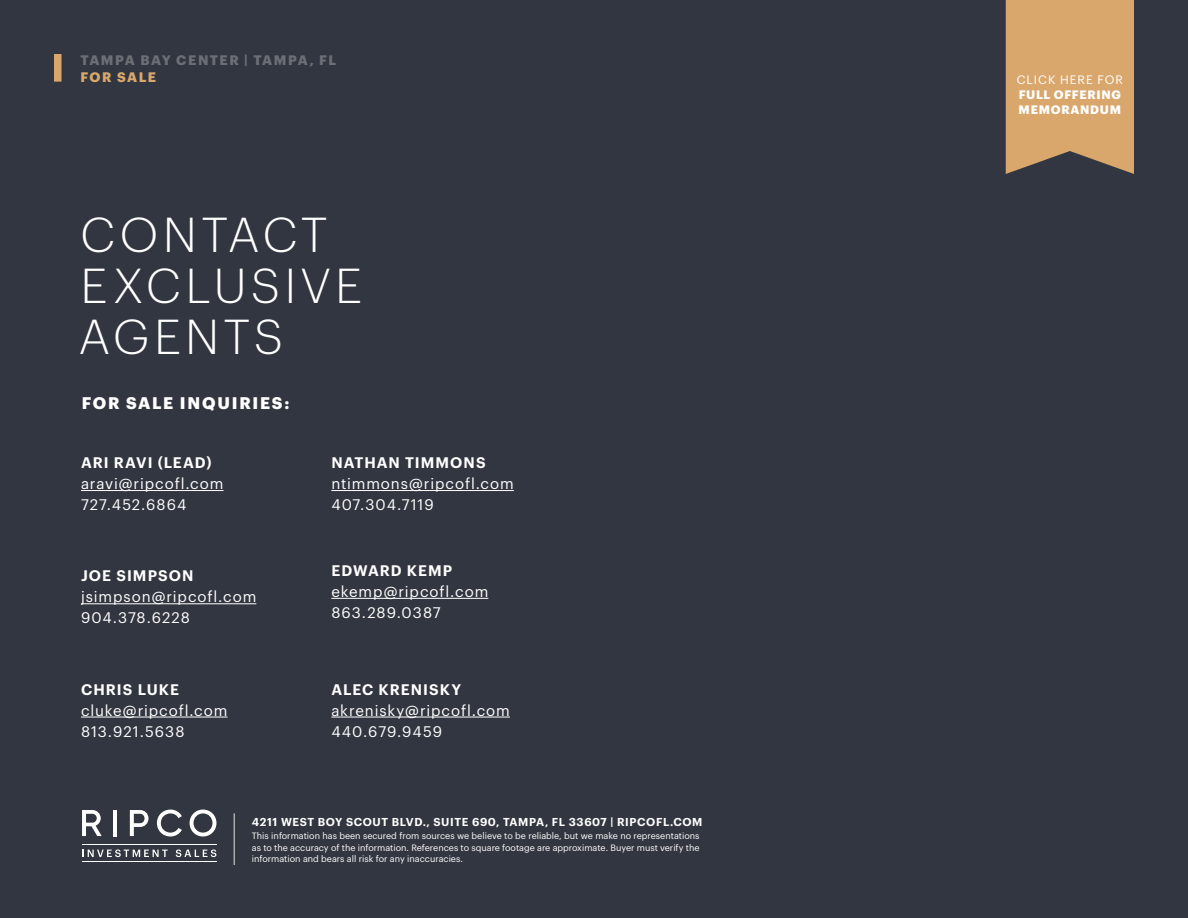
<style>
.page{position:relative;width:1188px;height:918px;background:#323640}
.page>*{position:absolute;margin:0;border:0;box-sizing:border-box;transform-origin:0 0}
.t1{font:300 48px "Graphik";letter-spacing:.09em;color:#fff}
.t2{font:700 16.5px "Graphik";letter-spacing:.105em;color:#fff}
.t3{font:15px "Graphik";letter-spacing:.065em;color:#fff}
.t4{font:600 15px "Graphik";letter-spacing:.07em;color:#fff}
.t5{font:700 13.5px "Graphik";letter-spacing:.105em;color:#6c6e75}
.t6{font:700 13.5px "Graphik";letter-spacing:.1em;color:#d9a76c}
.t7{font:700 12px "Graphik";letter-spacing:.06em;color:#fff}
.t8{font:12px "Graphik";letter-spacing:.085em;color:#fff}
.t9{font:600 11.25px "Graphik";letter-spacing:.055em;color:#fff}
.t10{font:9px/11.2px "Graphik";color:#fff;text-align:justify}
</style>
<div class="page">
<hr style="left:234px;top:813px;width:1px;height:52px;background:#e2e4e2">
<svg style="left:82px;top:810px;width:20px;height:26px"></svg>
<hr style="left:113px;top:810px;width:4px;height:26px;background:#fff">
<svg style="left:157px;top:810px;width:25px;height:27px"></svg>
<svg style="left:190px;top:810px;width:26px;height:27px"></svg>
<svg style="left:130px;top:810px;width:19px;height:26px"></svg>
<hr style="left:82px;top:845px;width:134px;height:1px;background:#fff">
<hr style="left:82px;top:861px;width:134px;height:1px;background:#fff">
<svg style="left:82px;top:849px;width:86px;height:8px"></svg>
<svg style="left:176px;top:849px;width:40px;height:8px"></svg>
<hr style="left:81px;top:603px;width:175px;height:1px;background:#fff">
<hr style="left:81px;top:490px;width:143px;height:1px;background:#fff">
<hr style="left:331px;top:490px;width:183px;height:1px;background:#fff">
<hr style="left:81px;top:717px;width:147px;height:1px;background:#fff">
<hr style="left:331px;top:598px;width:157px;height:1px;background:#fff">
<hr style="left:331px;top:717px;width:179px;height:1px;background:#fff">
<div style="left:54px;top:54px;width:8px;height:28px;background:#d9a76c"></div>
<div style="left:1006px;top:0;width:128px;height:174px;background:#d9a76c"></div>
<p class="t5" style="left:80px;top:50px;width:257px">TAMPA BAY CENTER | TAMPA, FL</p>
<p class="t6" style="left:80px;top:66px;width:77px">FOR SALE</p>
<p class="t8" style="left:1017px;top:71px;width:108px">CLICK HERE FOR</p>
<p class="t7" style="left:1019px;top:85px;width:104px">FULL OFFERING</p>
<p class="t7" style="left:1019px;top:100px;width:104px">MEMORANDUM</p>
<p class="t1" style="left:81px;top:200px;width:249px">CONTACT</p>
<p class="t1" style="left:81px;top:251px;width:283px">EXCLUSIVE</p>
<p class="t1" style="left:79px;top:302px;width:205px">AGENTS</p>
<p class="t2" style="left:82px;top:390px;width:209px">FOR SALE INQUIRIES:</p>
<p class="t4" style="left:81px;top:451px;width:132px">ARI RAVI (LEAD)</p>
<p class="t3" style="left:81px;top:472px;width:144px">aravi@ripcofl.com</p>
<p class="t3" style="left:81px;top:493px;width:107px">727.452.6864</p>
<p class="t4" style="left:81px;top:564px;width:114px">JOE SIMPSON</p>
<p class="t3" style="left:81px;top:586px;width:177px">jsimpson@ripcofl.com</p>
<p class="t3" style="left:81px;top:607px;width:110px">904.378.6228</p>
<p class="t4" style="left:81px;top:678px;width:100px">CHRIS LUKE</p>
<p class="t3" style="left:81px;top:699px;width:148px">cluke@ripcofl.com</p>
<p class="t3" style="left:81px;top:720px;width:105px">813.921.5638</p>
<p class="t4" style="left:331px;top:451px;width:156px">NATHAN TIMMONS</p>
<p class="t3" style="left:331px;top:472px;width:184px">ntimmons@ripcofl.com</p>
<p class="t3" style="left:331px;top:493px;width:104px">407.304.7119</p>
<p class="t4" style="left:331px;top:559px;width:122px">EDWARD KEMP</p>
<p class="t3" style="left:331px;top:580px;width:159px">ekemp@ripcofl.com</p>
<p class="t3" style="left:331px;top:601px;width:111px">863.289.0387</p>
<p class="t4" style="left:331px;top:678px;width:131px">ALEC KRENISKY</p>
<p class="t3" style="left:331px;top:699px;width:180px">akrenisky@ripcofl.com</p>
<p class="t3" style="left:331px;top:720px;width:112px">440.679.9459</p>
<p class="t9" style="left:252px;top:813px;width:452px">4211 WEST BOY SCOUT BLVD., SUITE 690, TAMPA, FL 33607 | RIPCOFL.COM</p>
<p class="t10" style="left:252px;top:830px;width:449px">This information has been secured from sources we believe to be reliable, but we make no representations as to the accuracy of the information. References to square footage are approximate. Buyer must verify the information and bears all risk for any inaccuracies.</p>
</div>
